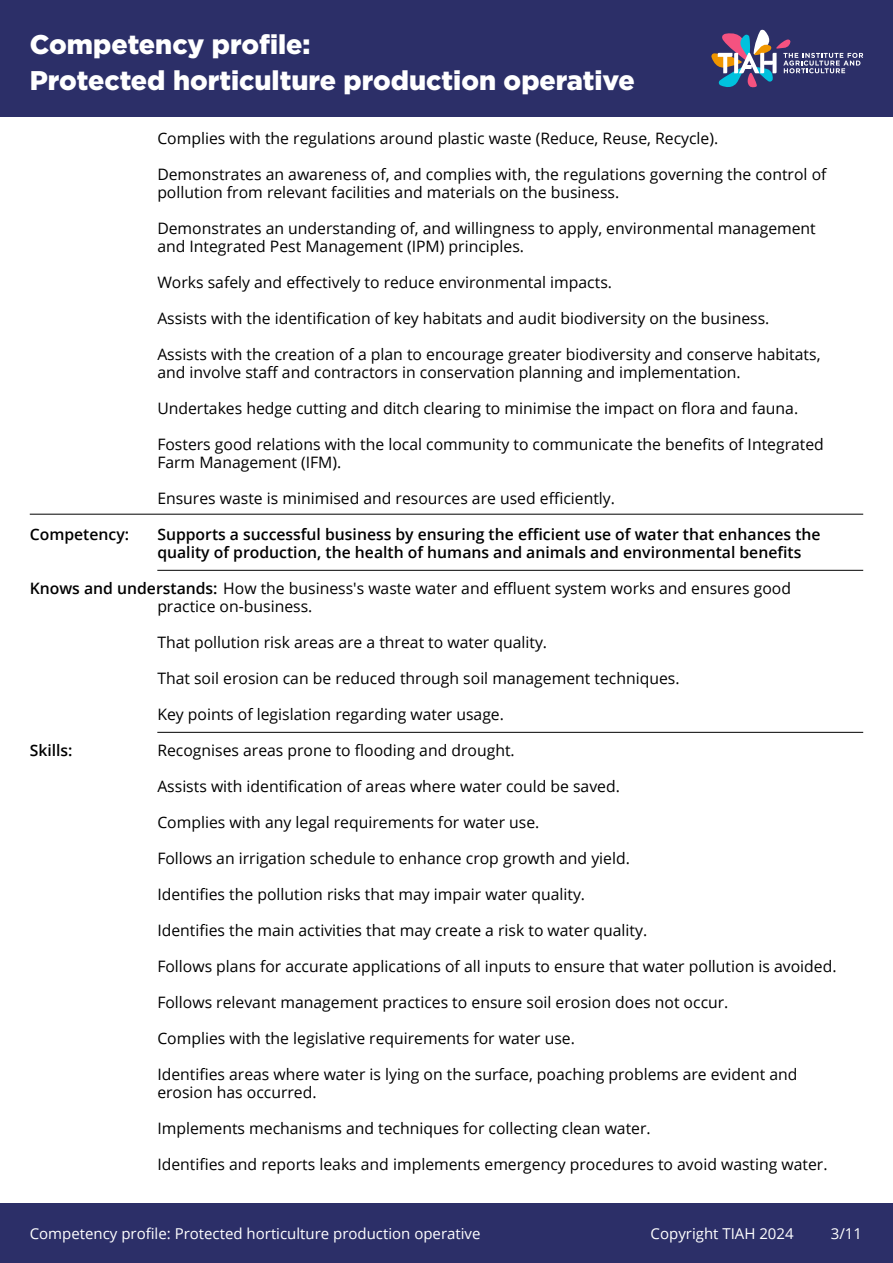
<style>
.page{position:relative;width:893px;height:1263px;background:#fff}
.page>*{position:absolute;margin:0;border:0;box-sizing:border-box;transform-origin:0 0}
.t1{font:900 27px/36px "Gotham";color:#fff}
.t2{font:15.75px/18px "Open Sans";color:#000}
.t3{font:600 15.75px/18px "Open Sans";color:#000}
.t4{font:15px "Open Sans";color:#fff}
.s1{font-weight:600}
</style>
<div class="page">
<div style="left:0;top:1203px;width:893px;height:60px;background:#2c2f68"></div>
<div style="left:0;top:0;width:893px;height:117px;background:#2c2f68"></div>
<svg style="left:711px;top:29px;width:152px;height:59px"></svg>
<hr style="left:30px;top:514px;width:833px;height:1px;background:#000">
<hr style="left:157px;top:570px;width:706px;height:1px;background:#000">
<hr style="left:157px;top:732px;width:706px;height:1px;background:#000">
<h1 class="t1" style="left:30px;top:26px;width:607px">Competency profile:<br>Protected horticulture production operative</h1>
<p class="t2" style="left:157px;top:129px;width:562px">Complies with the regulations around plastic waste (Reduce, Reuse, Recycle).</p>
<p class="t2" style="left:157px;top:165px;width:671px">Demonstrates an awareness of, and complies with, the regulations governing the control of pollution from relevant facilities and materials on the business.</p>
<p class="t2" style="left:157px;top:219px;width:660px">Demonstrates an understanding of, and willingness to apply, environmental management and Integrated Pest Management (IPM) principles.</p>
<p class="t2" style="left:157px;top:273px;width:456px">Works safely and effectively to reduce environmental impacts.</p>
<p class="t2" style="left:157px;top:309px;width:614px">Assists with the identification of key habitats and audit biodiversity on the business.</p>
<p class="t2" style="left:157px;top:345px;width:665px">Assists with the creation of a plan to encourage greater biodiversity and conserve habitats, and involve staff and contractors in conservation planning and implementation.</p>
<p class="t2" style="left:157px;top:399px;width:642px">Undertakes hedge cutting and ditch clearing to minimise the impact on flora and fauna.</p>
<p class="t2" style="left:157px;top:435px;width:668px">Fosters good relations with the local community to communicate the benefits of Integrated<br>Farm Management (IFM).</p>
<p class="t2" style="left:157px;top:489px;width:459px">Ensures waste is minimised and resources are used efficiently.</p>
<p class="t3" style="left:30px;top:525px;width:101px">Competency:</p>
<p class="t3" style="left:157px;top:525px;width:665px">Supports a successful business by ensuring the efficient use of water that enhances the quality of production, the health of humans and animals and environmental benefits</p>
<p class="t2" style="left:157px;top:579px;width:635px;text-indent:-128px"><span class="s1">Knows and understands:</span> How the business's waste water and effluent system works and ensures good practice on-business.</p>
<p class="t2" style="left:157px;top:633px;width:391px">That pollution risk areas are a threat to water quality.</p>
<p class="t2" style="left:157px;top:669px;width:524px">That soil erosion can be reduced through soil management techniques.</p>
<p class="t2" style="left:157px;top:705px;width:348px">Key points of legislation regarding water usage.</p>
<p class="t3" style="left:30px;top:741px;width:44px">Skills:</p>
<p class="t2" style="left:157px;top:741px;width:359px">Recognises areas prone to flooding and drought.</p>
<p class="t2" style="left:157px;top:777px;width:464px">Assists with identification of areas where water could be saved.</p>
<p class="t2" style="left:157px;top:813px;width:384px">Complies with any legal requirements for water use.</p>
<p class="t2" style="left:157px;top:849px;width:474px">Follows an irrigation schedule to enhance crop growth and yield.</p>
<p class="t2" style="left:157px;top:885px;width:429px">Identifies the pollution risks that may impair water quality.</p>
<p class="t2" style="left:157px;top:921px;width:491px">Identifies the main activities that may create a risk to water quality.</p>
<p class="t2" style="left:157px;top:957px;width:681px">Follows plans for accurate applications of all inputs to ensure that water pollution is avoided.</p>
<p class="t2" style="left:157px;top:993px;width:573px">Follows relevant management practices to ensure soil erosion does not occur.</p>
<p class="t2" style="left:157px;top:1029px;width:419px">Complies with the legislative requirements for water use.</p>
<p class="t2" style="left:157px;top:1065px;width:642px">Identifies areas where water is lying on the surface, poaching problems are evident and erosion has occurred.</p>
<p class="t2" style="left:157px;top:1119px;width:495px">Implements mechanisms and techniques for collecting clean water.</p>
<p class="t2" style="left:157px;top:1155px;width:672px">Identifies and reports leaks and implements emergency procedures to avoid wasting water.</p>
<p class="t4" style="left:30px;top:1223px;width:452px">Competency profile: Protected horticulture production operative</p>
<p class="t4" style="left:651px;top:1223px;width:145px">Copyright TIAH 2024</p>
<p class="t4" style="left:831px;top:1223px;width:33px">3/11</p>
</div>
